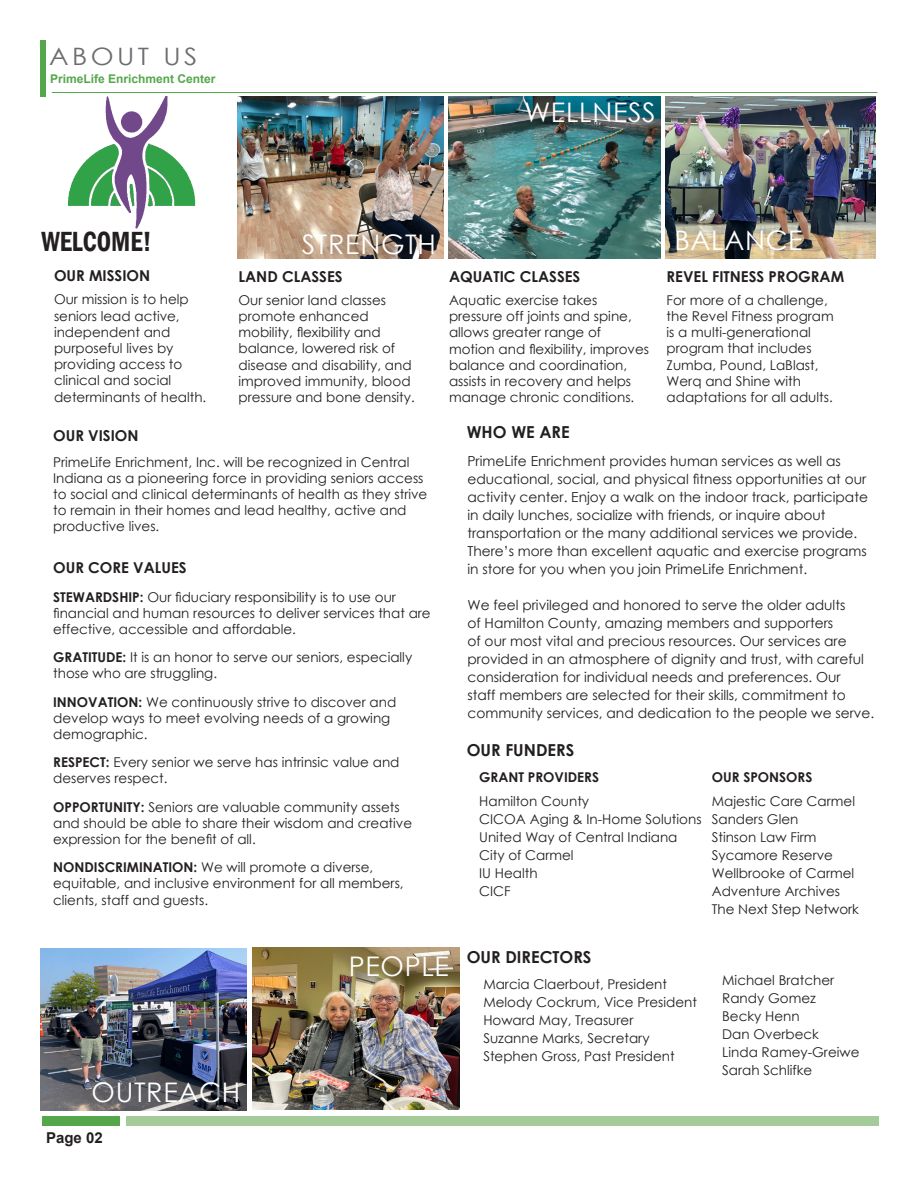
<style>
.page{position:relative;width:918px;height:1188px;background:#fff}
.page>*{position:absolute;margin:0;border:0;box-sizing:border-box;transform-origin:0 0}
.t1{font:600 condensed 28.5px "Franklin Gothic";color:#231f20;scale:.9 1}
.t2{font:27px "Century Gothic";letter-spacing:.025em;color:#fff}
.t3{font:24px "Century Gothic";letter-spacing:.13em;color:#6c6d70;scale:1.1 1}
.t4{font:700 16.5px "Century Gothic";color:#231f20}
.t5{font:700 15px "Century Gothic";color:#231f20}
.t6{font:700 15px "Arial";color:#231f20}
.t7{font:13.8px/18px "Century Gothic";color:#231f20}
.t8{font:13.5px/16.2px "Century Gothic";color:#231f20}
.t9{font:700 13.5px "Century Gothic";color:#231f20}
.t10{font:700 12px "Arial";color:#55a74c}
.s1{font-weight:700}
</style>
<div class="page">
<div style="left:40px;top:41px;width:5px;height:56px;background:#55a74c"></div>
<div style="left:42px;top:1116px;width:77px;height:10px;background:#55a74c"></div>
<div style="left:127px;top:1116px;width:752px;height:10px;background:#a6cb9b"></div>
<img style="left:67px;top:96px;width:129px;height:133px">
<img style="left:237px;top:96px;width:207px;height:162px">
<img style="left:449px;top:96px;width:211px;height:162px">
<img style="left:666px;top:96px;width:209px;height:162px">
<hr style="left:52px;top:92px;width:826px;height:1px;background:#55a74c">
<img style="left:253px;top:948px;width:206px;height:162px">
<img style="left:40px;top:948px;width:207px;height:162px">
<p class="t3" style="left:49px;top:39px;width:136px">ABOUT US</p>
<p class="t10" style="left:50px;top:71px;width:167px">PrimeLife Enrichment Center</p>
<p class="t2" style="left:524px;top:94px;width:133px">WELLNESS</p>
<p class="t2" style="left:302px;top:226px;width:136px">STRENGTH</p>
<p class="t2" style="left:674px;top:221px;width:130px">BALANCE</p>
<p class="t1" style="left:41px;top:222px;width:124px">WELCOME!</p>
<p class="t5" style="left:54px;top:264px;width:98px">OUR MISSION</p>
<p class="t8" style="left:54px;top:291px;width:154px">Our mission is to help seniors lead active, independent and purposeful lives by providing access to clinical and social determinants of health.</p>
<p class="t5" style="left:53px;top:425px;width:87px">OUR VISION</p>
<p class="t8" style="left:53px;top:453px;width:376px">PrimeLife Enrichment, Inc. will be recognized in Central Indiana as a pioneering force in providing seniors access to social and clinical determinants of health as they strive to remain in their homes and lead healthy, active and productive lives.</p>
<p class="t5" style="left:53px;top:557px;width:135px">OUR CORE VALUES</p>
<p class="t8" style="left:53px;top:588px;width:379px"><span class="s1">STEWARDSHIP:</span> Our fiduciary responsibility is to use our financial and human resources to deliver services that are effective, accessible and affordable.</p>
<p class="t8" style="left:53px;top:649px;width:361px"><span class="s1">GRATITUDE:</span> It is an honor to serve our seniors, especially those who are struggling.</p>
<p class="t8" style="left:53px;top:693px;width:345px"><span class="s1">INNOVATION:</span> We continuously strive to discover and develop ways to meet evolving needs of a growing demographic.</p>
<p class="t8" style="left:53px;top:754px;width:348px"><span class="s1">RESPECT:</span> Every senior we serve has intrinsic value and deserves respect.</p>
<p class="t8" style="left:53px;top:798px;width:360px"><span class="s1">OPPORTUNITY:</span> Seniors are valuable community assets and should be able to share their wisdom and creative expression for the benefit of all.</p>
<p class="t8" style="left:53px;top:859px;width:352px"><span class="s1">NONDISCRIMINATION:</span> We will promote a diverse, equitable, and inclusive environment for all members, clients, staff and guests.</p>
<p class="t5" style="left:239px;top:265px;width:106px">LAND CLASSES</p>
<p class="t8" style="left:239px;top:292px;width:178px">Our senior land classes promote enhanced mobility, flexibility and balance, lowered risk of disease and disability, and improved immunity, blood pressure and bone density.</p>
<p class="t5" style="left:667px;top:265px;width:179px">REVEL FITNESS PROGRAM</p>
<p class="t8" style="left:667px;top:292px;width:169px">For more of a challenge, the Revel Fitness program is a multi-generational program that includes<br>Zumba, Pound, LaBlast,<br>Werq and Shine with adaptations for all adults.</p>
<p class="t5" style="left:449px;top:265px;width:133px">AQUATIC CLASSES</p>
<p class="t8" style="left:449px;top:292px;width:202px">Aquatic exercise takes pressure off joints and spine, allows greater range of motion and flexibility, improves balance and coordination, assists in recovery and helps manage chronic conditions.</p>
<p class="t4" style="left:467px;top:420px;width:104px">WHO WE ARE</p>
<p class="t7" style="left:467px;top:452px;width:402px">PrimeLife Enrichment provides human services as well as educational, social, and physical fitness opportunities at our activity center. Enjoy a walk on the indoor track, participate in daily lunches, socialize with friends, or inquire about transportation or the many additional services we provide.<br>There’s more than excellent aquatic and exercise programs in store for you when you join PrimeLife Enrichment.</p>
<p class="t7" style="left:467px;top:596px;width:408px">We feel privileged and honored to serve the older adults<br>of Hamilton County, amazing members and supporters<br>of our most vital and precious resources. Our services are provided in an atmosphere of dignity and trust, with careful consideration for individual needs and preferences. Our<br>staff members are selected for their skills, commitment to community services, and dedication to the people we serve.</p>
<p class="t4" style="left:467px;top:738px;width:109px">OUR FUNDERS</p>
<p class="t9" style="left:712px;top:767px;width:102px">OUR SPONSORS</p>
<p class="t8" style="left:712px;top:793px;width:145px">Majestic Care Carmel</p>
<p class="t8" style="left:712px;top:811px;width:88px">Sanders Glen</p>
<p class="t8" style="left:712px;top:829px;width:106px">Stinson Law Firm</p>
<p class="t8" style="left:712px;top:847px;width:123px">Sycamore Reserve</p>
<p class="t8" style="left:712px;top:865px;width:144px">Wellbrooke of Carmel</p>
<p class="t8" style="left:712px;top:883px;width:130px">Adventure Archives</p>
<p class="t8" style="left:712px;top:901px;width:149px">The Next Step Network</p>
<p class="t9" style="left:479px;top:767px;width:121px">GRANT PROVIDERS</p>
<p class="t8" style="left:479px;top:792px;width:224px;line-height:18px">Hamilton County<br>CICOA Aging &amp; In-Home Solutions</p>
<p class="t8" style="left:479px;top:829px;width:200px">United Way of Central Indiana</p>
<p class="t8" style="left:479px;top:847px;width:96px">City of Carmel</p>
<p class="t8" style="left:479px;top:865px;width:60px">IU Health</p>
<p class="t8" style="left:479px;top:883px;width:33px">CICF</p>
<p class="t2" style="left:92px;top:1073px;width:150px">OUTREACH</p>
<p class="t6" style="left:46px;top:1127px;width:58px">Page 02</p>
<p class="t2" style="left:349px;top:947px;width:102px">PEOPLE</p>
<p class="t4" style="left:467px;top:945px;width:126px">OUR DIRECTORS</p>
<p class="t8" style="left:483px;top:976px;width:185px">Marcia Claerbout, President</p>
<p class="t8" style="left:483px;top:994px;width:215px">Melody Cockrum, Vice President</p>
<p class="t8" style="left:483px;top:1012px;width:152px">Howard May, Treasurer</p>
<p class="t8" style="left:483px;top:1030px;width:168px">Suzanne Marks, Secretary</p>
<p class="t8" style="left:483px;top:1048px;width:193px">Stephen Gross, Past President</p>
<p class="t8" style="left:722px;top:972px;width:113px">Michael Bratcher</p>
<p class="t8" style="left:722px;top:990px;width:95px">Randy Gomez</p>
<p class="t8" style="left:722px;top:1008px;width:79px">Becky Henn</p>
<p class="t8" style="left:722px;top:1026px;width:98px">Dan Overbeck</p>
<p class="t8" style="left:722px;top:1044px;width:139px">Linda Ramey-Greiwe</p>
<p class="t8" style="left:722px;top:1062px;width:92px">Sarah Schlifke</p>
</div>
